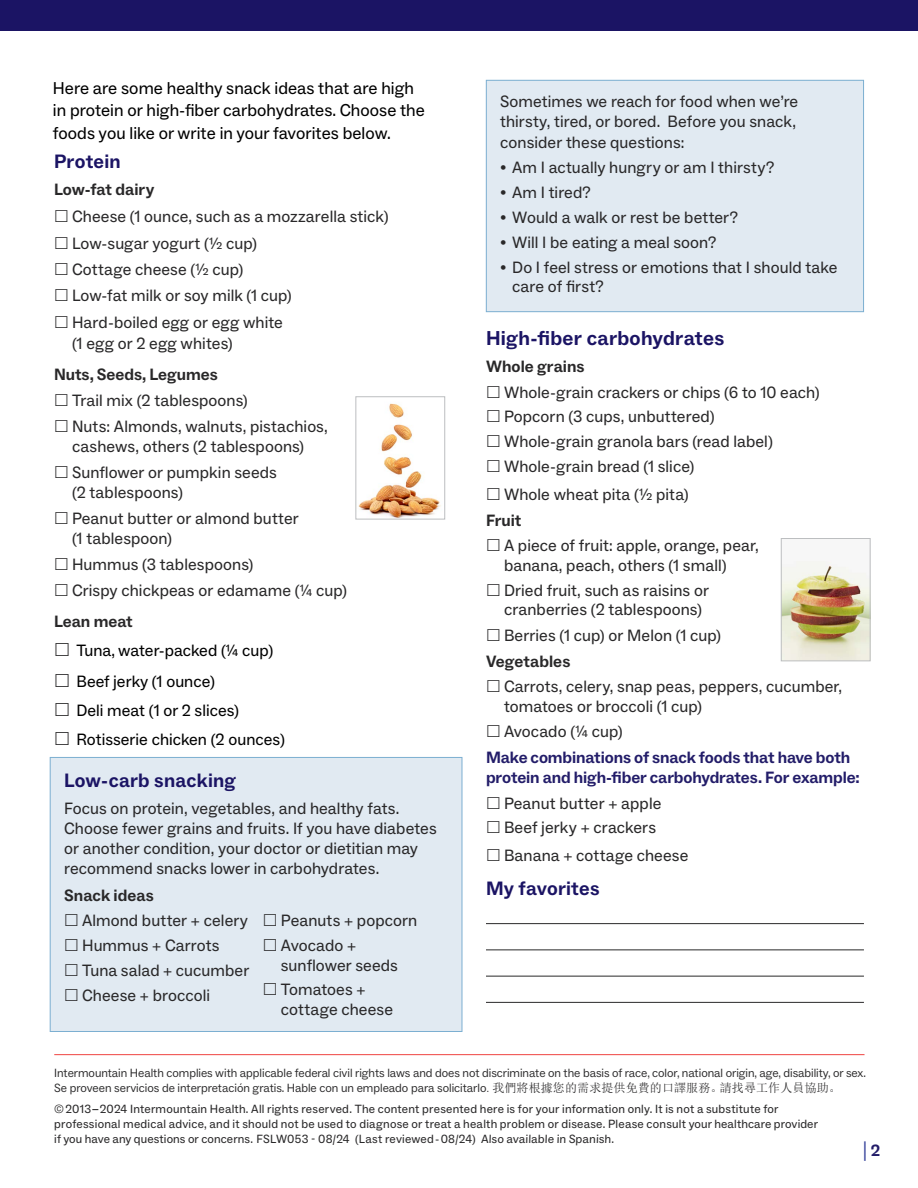
<style>
.page{position:relative;width:918px;height:1188px;background:#fff}
.page>*{position:absolute;margin:0;border:0;box-sizing:border-box;transform-origin:0 0}
.Title_bar{font:700 20.25px "ABC Social";letter-spacing:.015em;color:#1b1464}
.Title_bar-2{font:700 19.5px "ABC Social";letter-spacing:.015em;color:#1b1464}
.t1{font:19.5px "ABC Social";color:#323f99}
.Main__p{font:17.25px/22.5px "ABC Social";letter-spacing:.005em;color:#000}
.Main_table{font:16.5px/20.2px "ABC Social";letter-spacing:.005em;color:#292829}
.t2{font:16.5px "ABC Social";letter-spacing:.005em;color:#000}
.Main_table-2{font:700 16.5px/20.2px "ABC Social";letter-spacing:-.005em;color:#231d69}
.Main_table-3{font:700 16.5px "ABC Social";letter-spacing:.005em;color:#292829}
.Main__p-2{font:700 16.5px "ABC Social";color:#292829}
.t3{font:12px/15px "ABC Social";letter-spacing:.015em;color:#292829}
.t4{font:12px/15px "ABC Social";letter-spacing:-.005em;color:#292829}
.s1{font-family:"Adobe Garamond Pro"}
.s2{font-family:"Frutiger LT Std";font-weight:300;font-stretch:condensed}
.s3{font-family:"Sim Sun"}
.s4{font-family:"Frutiger LT Std";font-weight:700;font-stretch:condensed}
.s5{font-weight:700;font-size:16.5px;color:#231d69}
</style>
<div class="page">
<div style="left:0;top:0;width:918px;height:31px;background:#1b1464"></div>
<hr style="left:54px;top:1054px;width:811px;height:1px;background:#f15856">
<div style="left:486px;top:80px;width:378px;height:232px;background:#e1eaf2"></div>
<div style="left:486px;top:80px;width:378px;height:232px;border:1px solid #7cafd1"></div>
<hr style="left:486px;top:923px;width:378px;height:1px;background:#292829">
<hr style="left:486px;top:950px;width:378px;height:1px;background:#292829">
<hr style="left:486px;top:976px;width:378px;height:1px;background:#292829">
<hr style="left:486px;top:1002px;width:378px;height:1px;background:#292829">
<div style="left:50px;top:757px;width:412px;height:274px;background:#e1eaf2"></div>
<div style="left:50px;top:757px;width:412px;height:275px;border:1px solid #7cafd1"></div>
<img style="left:783px;top:561px;width:86px;height:98px">
<div style="left:781px;top:538px;width:90px;height:123px;border:1px solid #bcbec0"></div>
<img style="left:358px;top:403px;width:83px;height:114px">
<div style="left:355px;top:396px;width:90px;height:123px;border:1px solid #bcbec0"></div>
<p class="Main__p" style="left:53px;top:77px;width:373px">Here are some healthy snack ideas that are high in protein or high-fiber carbohydrates. Choose the foods you like or write in your favorites below.</p>
<p class="Title_bar-2" style="left:54px;top:150px;width:68px">Protein</p>
<p class="Main_table-3" style="left:54px;top:180px;width:102px">Low-fat dairy</p>
<p class="Main_table" style="left:72px;top:207px;width:318px">Cheese (1 ounce, such as a mozzarella stick)</p>
<p class="Main_table" style="left:72px;top:233px;width:187px">Low-sugar yogurt (½ cup)</p>
<p class="Main_table" style="left:72px;top:260px;width:173px">Cottage cheese (½ cup)</p>
<p class="Main_table" style="left:72px;top:286px;width:221px">Low-fat milk or soy milk (1 cup)</p>
<p class="Main_table" style="left:72px;top:312px;width:212px;line-height:21px">Hard-boiled egg or egg white (1 egg or 2 egg whites)</p>
<p class="Main__p-2" style="left:54px;top:364px;width:165px">Nuts, Seeds, Legumes</p>
<p class="Main_table" style="left:72px;top:391px;width:177px">Trail mix (2 tablespoons)</p>
<p class="Main_table" style="left:72px;top:417px;width:257px">Nuts: Almonds, walnuts, pistachios, cashews, others (2 tablespoons)</p>
<p class="Main_table" style="left:72px;top:462px;width:206px">Sunflower or pumpkin seeds (2 tablespoons)</p>
<p class="Main_table" style="left:72px;top:508px;width:228px">Peanut butter or almond butter (1 tablespoon)</p>
<p class="Main_table" style="left:72px;top:554px;width:183px">Hummus (3 tablespoons)</p>
<p class="Main_table" style="left:72px;top:581px;width:277px">Crispy chickpeas or edamame (¼ cup)</p>
<p class="Main__p-2" style="left:54px;top:611px;width:80px">Lean meat</p>
<p class="t2" style="left:76px;top:640px;width:198px">Tuna, water-packed (¼ cup)</p>
<p class="t2" style="left:76px;top:671px;width:140px">Beef jerky (1 ounce)</p>
<p class="t2" style="left:76px;top:700px;width:164px">Deli meat (1 or 2 slices)</p>
<p class="t2" style="left:76px;top:729px;width:210px">Rotisserie chicken (2 ounces)</p>
<p class="Title_bar-2" style="left:64px;top:768px;width:173px">Low-carb snacking</p>
<p class="Main_table" style="left:64px;top:798px;width:374px">Focus on protein, vegetables, and healthy fats.<br>Choose fewer grains and fruits. If you have diabetes or another condition, your doctor or dietitian may recommend snacks lower in carbohydrates.</p>
<p class="Main_table-3" style="left:64px;top:885px;width:91px">Snack ideas</p>
<p class="Main_table" style="left:82px;top:911px;width:168px">Almond butter + celery</p>
<p class="Main_table" style="left:82px;top:936px;width:139px">Hummus + Carrots</p>
<p class="Main_table" style="left:82px;top:960px;width:169px">Tuna salad + cucumber</p>
<p class="Main_table" style="left:82px;top:985px;width:130px">Cheese + broccoli</p>
<p class="Main_table" style="left:281px;top:911px;width:138px">Peanuts + popcorn</p>
<p class="Main_table" style="left:281px;top:936px;width:119px;line-height:19.5px">Avocado + sunflower seeds</p>
<p class="Main_table" style="left:281px;top:980px;width:114px;line-height:19.5px">Tomatoes + cottage cheese</p>
<p class="Main_table" style="left:500px;top:92px;width:300px">Sometimes we reach for food when we’re thirsty, tired, or bored. Before you snack, consider these questions:</p>
<p class="Main_table" style="left:500px;top:158px;width:276px"><span class="s1">•</span> Am I actually hungry or am I thirsty?</p>
<p class="Main_table" style="left:500px;top:183px;width:92px"><span class="s1">•</span> Am I tired?</p>
<p class="Main_table" style="left:500px;top:207px;width:239px"><span class="s1">•</span> Would a walk or rest be better?</p>
<p class="Main_table" style="left:500px;top:232px;width:218px"><span class="s1">•</span> Will I be eating a meal soon?</p>
<p class="Main_table" style="left:512px;top:258px;width:327px;line-height:19.5px;text-indent:-12px"><span class="s1">•</span> Do I feel stress or emotions that I should take care of first?</p>
<p class="Title_bar" style="left:486px;top:326px;width:240px">High-fiber carbohydrates</p>
<p class="Main_table-3" style="left:486px;top:356px;width:100px">Whole grains</p>
<p class="Main_table" style="left:504px;top:382px;width:317px">Whole-grain crackers or chips (6 to 10 each)</p>
<p class="Main_table" style="left:504px;top:407px;width:212px">Popcorn (3 cups, unbuttered)</p>
<p class="Main_table" style="left:504px;top:432px;width:270px">Whole-grain granola bars (read label)</p>
<p class="Main_table" style="left:504px;top:457px;width:192px">Whole-grain bread (1 slice)</p>
<p class="Main_table" style="left:504px;top:485px;width:186px">Whole wheat pita (½ pita)</p>
<p class="Main_table-3" style="left:486px;top:510px;width:37px">Fruit</p>
<p class="Main_table" style="left:504px;top:536px;width:256px;line-height:19.5px">A piece of fruit: apple, orange, pear, banana, peach, others (1 small)</p>
<p class="Main_table" style="left:504px;top:581px;width:207px;line-height:19.5px">Dried fruit, such as raisins or cranberries (2 tablespoons)</p>
<p class="Main_table" style="left:504px;top:625px;width:219px">Berries (1 cup) or Melon (1 cup)</p>
<p class="Main_table-3" style="left:486px;top:651px;width:86px">Vegetables</p>
<p class="Main_table" style="left:504px;top:677px;width:340px;line-height:19.5px">Carrots, celery, snap peas, peppers, cucumber, tomatoes or broccoli (1 cup)</p>
<p class="Main_table" style="left:504px;top:722px;width:120px">Avocado (¼ cup)</p>
<p class="Main_table-2" style="left:486px;top:748px;width:375px">Make combinations of snack foods that have both protein and high-fiber carbohydrates. For example:</p>
<p class="Main_table" style="left:504px;top:793px;width:159px">Peanut butter + apple</p>
<p class="Main_table" style="left:504px;top:818px;width:154px">Beef jerky + crackers</p>
<p class="Main_table" style="left:504px;top:846px;width:186px">Banana + cottage cheese</p>
<p class="Title_bar-2" style="left:486px;top:877px;width:115px">My favorites</p>
<p class="t4" style="left:54px;top:1065px;width:813px">Intermountain Health complies with applicable federal civil rights laws and does not discriminate on the basis of race, color, national origin, age, disability, or sex.<br>Se proveen servicios de interpretación gratis. Hable con un empleado para solicitarlo<span class="s2">.</span> <span class="s3">我們將根據您的需求提供免費的口譯服務。請找尋工作人員協助。</span></p>
<p class="t3" style="left:54px;top:1102px;width:765px">© 2013 <span class="s4">–</span> 2024 Intermountain Health. All rights reserved. The content presented here is for your information only. It is not a substitute for professional medical advice, and it should not be used to diagnose or treat a health problem or disease. Please consult your healthcare provider if you have any questions or concerns. FSLW053 - 08/24 (Last reviewed - 08/24) Also available in Spanish.</p>
<p class="t1" style="left:863px;top:1137px;width:19px">|<span class="s5">2</span></p>
</div>
